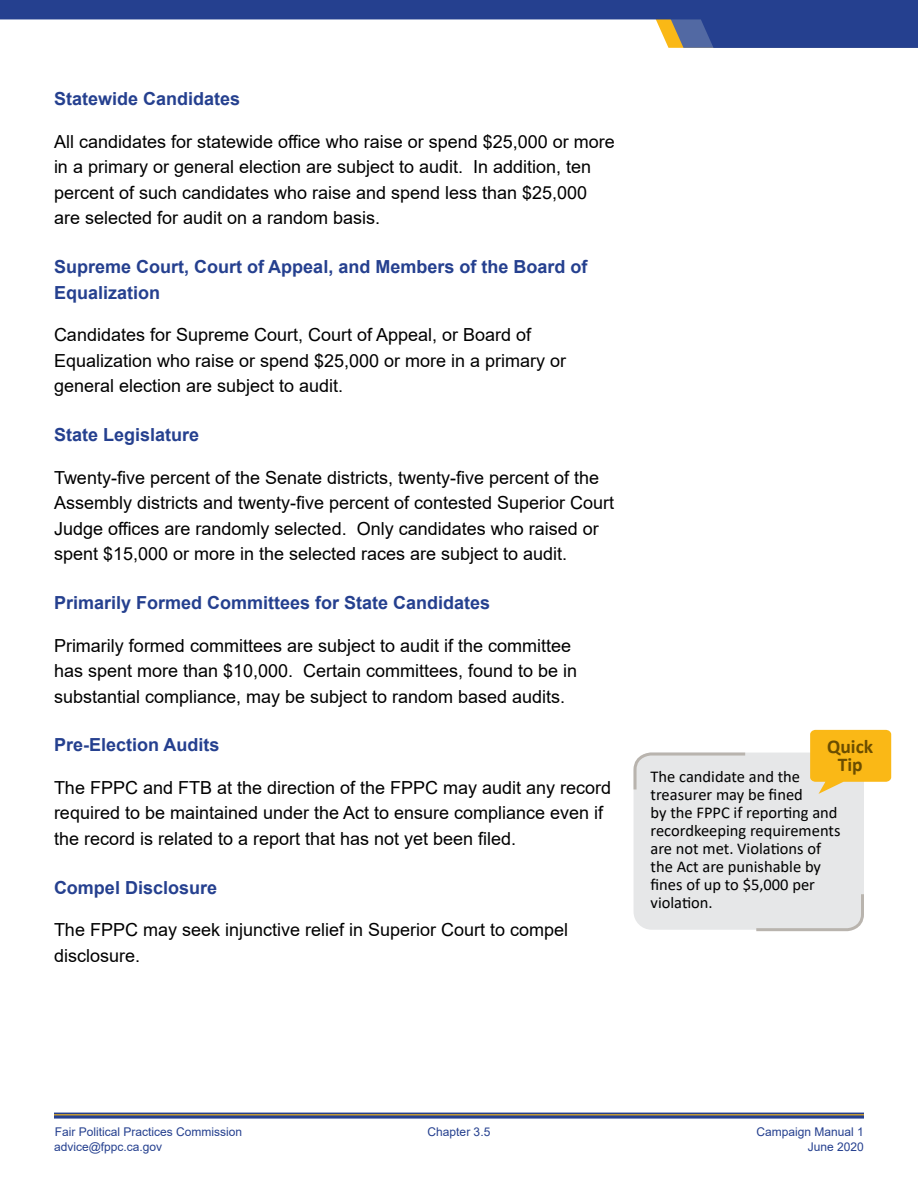
<style>
.page{position:relative;width:918px;height:1188px;background:#fff}
.page>*{position:absolute;margin:0;border:0;box-sizing:border-box;transform-origin:0 0}
.Quick_Tip_Icon{font:700 19.5px "Calibri";color:#6a4d00}
.Main_Paragraph{font:18px/25.5px "Arial";color:#000}
.t1{font:700 18px/25.5px "Arial";color:#25408f}
.Example___Quick_Tip{font:16.5px/18px "Calibri";color:#000}
.t2{font:12px/15px "Arial";color:#25408f}
</style>
<div class="page">
<svg style="left:54px;top:1113px;width:810px;height:6px;background:#47598f"></svg>
<hr style="left:54px;top:1114px;width:810px;height:1px;background:#fab816">
<svg style="left:0;top:0;width:918px;height:48px;fill:#25408f"></svg>
<div style="left:634px;top:753px;width:230px;height:177px;background:#e6e7e8;border-radius:18px"></div>
<svg style="left:633px;top:752px;width:115px;height:40px"></svg>
<svg style="left:756px;top:894px;width:108px;height:38px"></svg>
<svg style="left:810px;top:730px;width:81px;height:64px"></svg>
<h2 class="t1" style="left:54px;top:87px;width:188px">Statewide Candidates</h2>
<p class="Main_Paragraph" style="left:54px;top:129px;width:562px">All candidates for statewide office who raise or spend $25,000 or more in a primary or general election are subject to audit. In addition, ten percent of such candidates who raise and spend less than $25,000 are selected for audit on a random basis.</p>
<h2 class="t1" style="left:54px;top:254px;width:535px">Supreme Court, Court of Appeal, and Members of the Board of<br>Equalization</h2>
<p class="Main_Paragraph" style="left:54px;top:322px;width:514px">Candidates for Supreme Court, Court of Appeal, or Board of<br>Equalization who raise or spend $25,000 or more in a primary or general election are subject to audit.</p>
<h2 class="t1" style="left:54px;top:422px;width:147px">State Legislature</h2>
<p class="Main_Paragraph" style="left:54px;top:464px;width:562px">Twenty-five percent of the Senate districts, twenty-five percent of the Assembly districts and twenty-five percent of contested Superior Court Judge offices are randomly selected. Only candidates who raised or spent $15,000 or more in the selected races are subject to audit.</p>
<h2 class="t1" style="left:54px;top:590px;width:438px">Primarily Formed Committees for State Candidates</h2>
<p class="Main_Paragraph" style="left:54px;top:632px;width:525px">Primarily formed committees are subject to audit if the committee has spent more than $10,000. Certain committees, found to be in substantial compliance, may be subject to random based audits.</p>
<h2 class="t1" style="left:54px;top:733px;width:167px">Pre-Election Audits</h2>
<p class="Main_Paragraph" style="left:54px;top:775px;width:559px">The FPPC and FTB at the direction of the FPPC may audit any record required to be maintained under the Act to ensure compliance even if the record is related to a report that has not yet been filed.</p>
<h2 class="t1" style="left:54px;top:875px;width:165px">Compel Disclosure</h2>
<p class="Main_Paragraph" style="left:54px;top:917px;width:516px">The FPPC may seek injunctive relief in Superior Court to compel disclosure.</p>
<p class="Quick_Tip_Icon" style="left:827px;top:733px;width:48px">Quick</p>
<p class="Quick_Tip_Icon" style="left:838px;top:751px;width:26px">Tip</p>
<p class="Example___Quick_Tip" style="left:651px;top:767px;width:191px">The candidate and the treasurer may be fined<br>by the FPPC if reporting and recordkeeping requirements are not met. Violations of the Act are punishable by fines of up to $5,000 per violation.</p>
<p class="t2" style="left:54px;top:1124px;width:190px">Fair Political Practices Commission advice@fppc.ca.gov</p>
<p class="t2" style="left:428px;top:1124px;width:64px">Chapter 3.5</p>
<p class="t2" style="left:757px;top:1124px;width:109px;text-align:right">Campaign Manual 1<br>June 2020</p>
</div>
